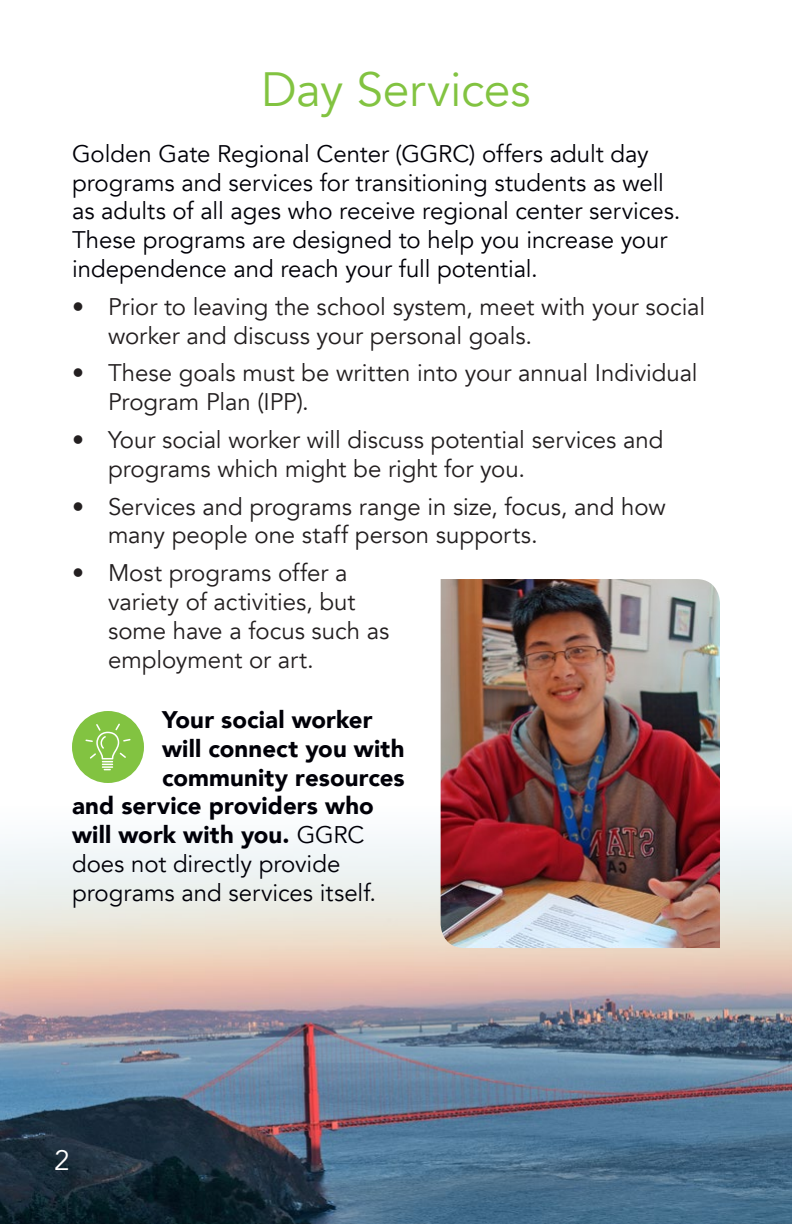
<style>
.page{position:relative;width:792px;height:1224px;background:#fff}
.page>*{position:absolute;margin:0;border:0;box-sizing:border-box;transform-origin:0 0}
.t1{font:48px "Avenir";letter-spacing:-.005em;color:#82c341}
.t2{font:28px "Avenir";color:#fff}
.t3{font:24px/28.8px "Avenir";letter-spacing:-.005em;color:#231f20}
.t4{font:24px/28.8px "Avenir";letter-spacing:-.005em;color:#000008}
.t5{font:900 24px "Avenir";letter-spacing:.005em;color:#000008}
.s1{font-weight:400}
</style>
<div class="page">
<img style="left:0;top:806px;width:792px;height:418px">
<img style="left:441px;top:579px;width:279px;height:369px">
<div style="left:72px;top:711px;width:72px;height:72px;background:#82c341;border-radius:50%"></div>
<svg style="left:85px;top:724px;width:46px;height:46px"></svg>
<h1 class="t1" style="left:261px;top:61px;width:271px">Day Services</h1>
<p class="t4" style="left:72px;top:140px;width:610px">Golden Gate Regional Center (GGRC) offers adult day programs and services for transitioning students as well as adults of all ages who receive regional center services.<br>These programs are designed to help you increase your independence and reach your full potential.</p>
<p class="t3" style="left:108px;top:293px;width:599px;text-indent:-36px">• Prior to leaving the school system, meet with your social worker and discuss your personal goals.</p>
<p class="t3" style="left:108px;top:359px;width:591px;text-indent:-36px">• These goals must be written into your annual Individual<br>Program Plan (IPP).</p>
<p class="t3" style="left:108px;top:426px;width:557px;text-indent:-36px">• Your social worker will discuss potential services and programs which might be right for you.</p>
<p class="t3" style="left:108px;top:492px;width:559px;text-indent:-36px">• Services and programs range in size, focus, and how many people one staff person supports.</p>
<p class="t3" style="left:108px;top:559px;width:283px;text-indent:-36px">• Most programs offer a variety of activities, but some have a focus such as employment or art.</p>
<p class="t5" style="left:162px;top:699px;width:212px">Your social worker</p>
<p class="t5" style="left:162px;top:728px;width:244px">will connect you with</p>
<p class="t5" style="left:162px;top:757px;width:244px">community resources</p>
<p class="t5" style="left:72px;top:785px;width:303px">and service providers who</p>
<p class="t5" style="left:72px;top:814px;width:294px">will work with you. <span class="s1">GGRC</span></p>
<p class="t4" style="left:72px;top:850px;width:270px">does not directly provide</p>
<p class="t4" style="left:72px;top:879px;width:306px">programs and services itself.</p>
<p class="t2" style="left:54px;top:1144px;width:17px">2</p>
</div>
